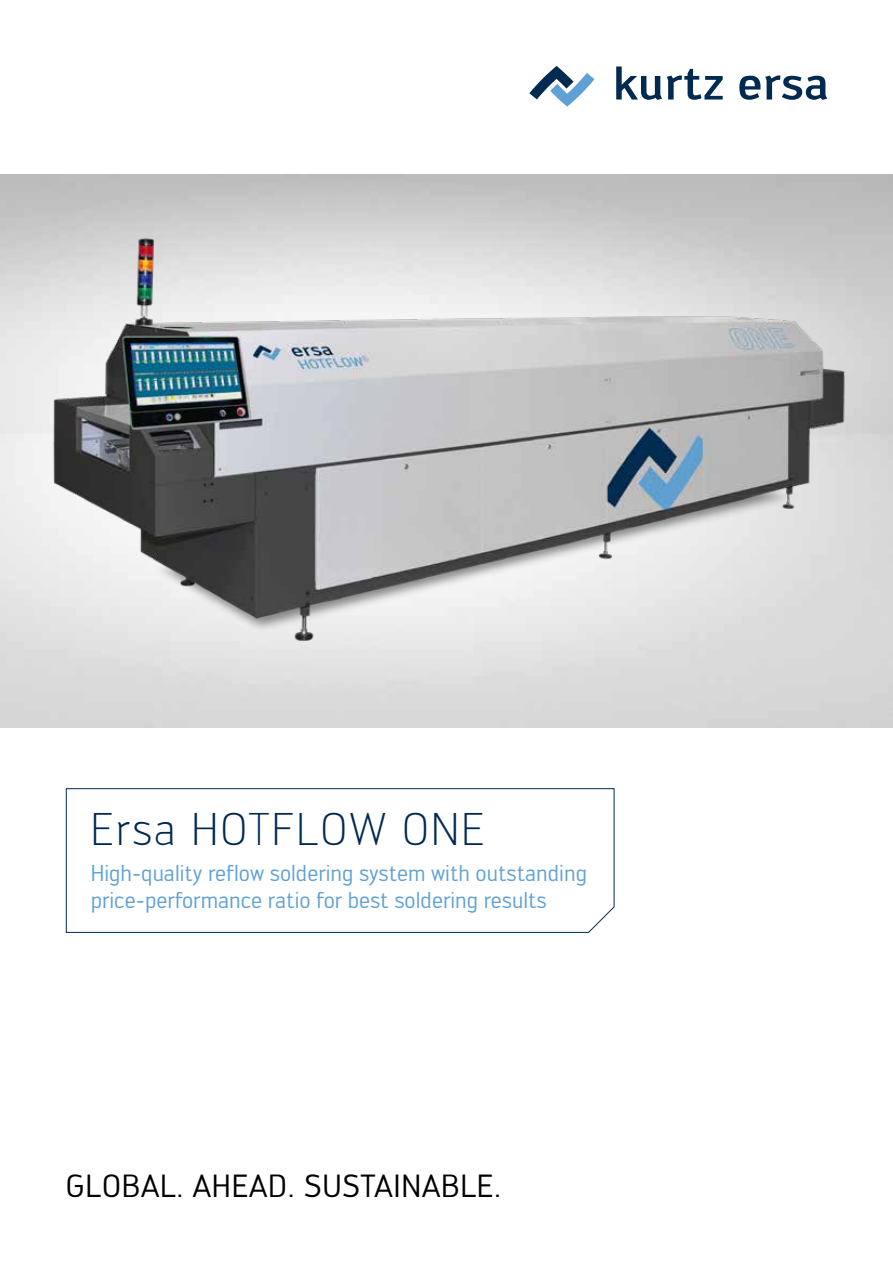
<style>
.page{position:relative;width:893px;height:1263px;background:#fff}
.page>*{position:absolute;margin:0;border:0;box-sizing:border-box;transform-origin:0 0}
.t1{font:300 45px "Engel";letter-spacing:.05em;color:#002a4f}
.t2{font:31.5px "Engel";letter-spacing:.025em;color:#000}
.t3{font:22.5px/27px "Engel";color:#5fa1d4}
</style>
<div class="page">
<svg style="left:616px;top:67px;width:107px;height:33px"></svg>
<svg style="left:739px;top:75px;width:88px;height:25px"></svg>
<svg style="left:529px;top:66px;width:65px;height:41px"></svg>
<img style="left:38px;top:222px;width:827px;height:434px">
<svg style="left:66px;top:788px;width:549px;height:145px"></svg>
<h1 class="t1" style="left:91px;top:804px;width:395px">Ersa HOTFLOW ONE</h1>
<p class="t3" style="left:91px;top:859px;width:498px">High-quality reflow soldering system with outstanding price-performance ratio for best soldering results</p>
<h2 class="t2" style="left:66px;top:1168px;width:437px">GLOBAL. AHEAD. SUSTAINABLE.</h2>
</div>
